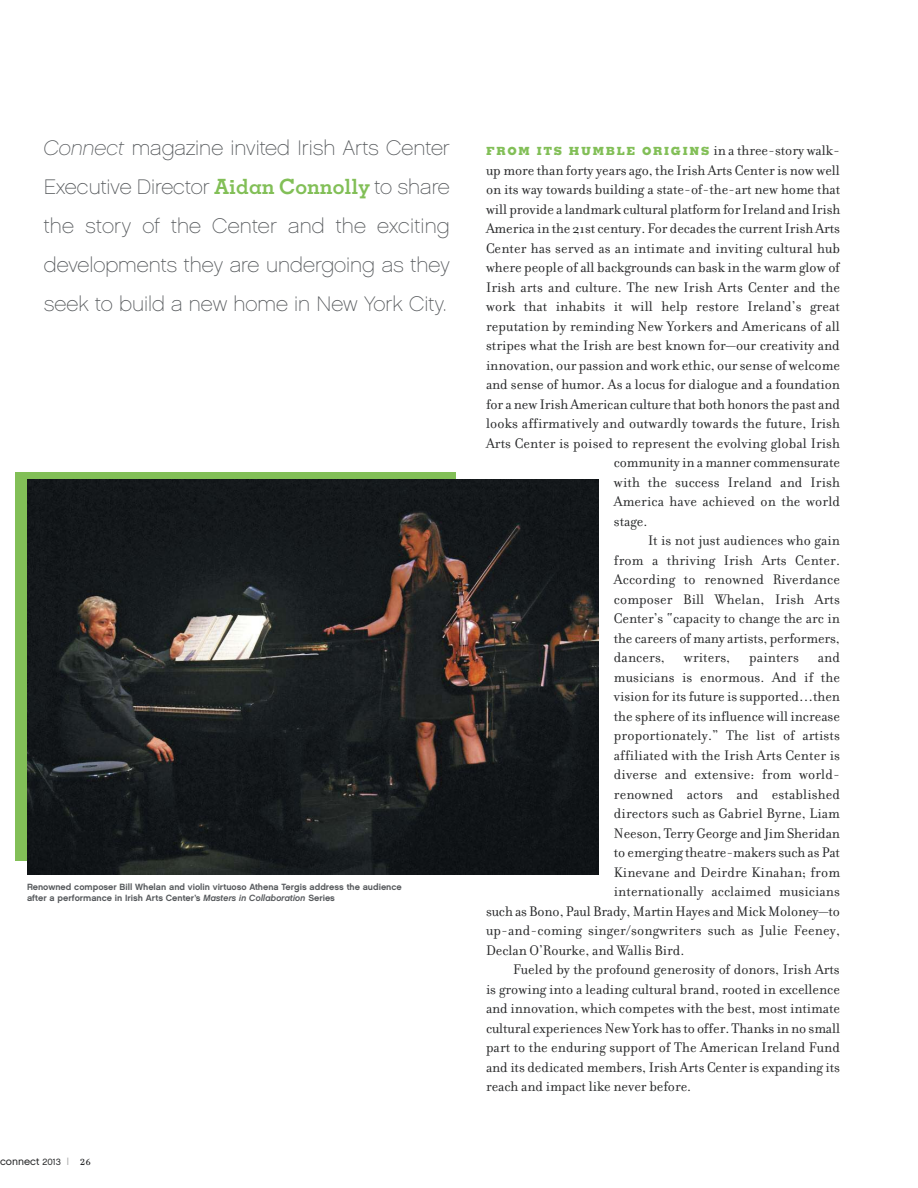
<style>
.page{position:relative;width:918px;height:1188px;background:#fff}
.page>*{position:absolute;margin:0;border:0;box-sizing:border-box;transform-origin:0 0}
.t1{font:21px/39px "Chalet Paris Nineteen Sixty";color:#575a5d;text-align:justify}
.t2{font:15px "Filosofia";color:#242526}
.t3{font:800 11.25px "Memphis";letter-spacing:.15em;color:#82bf57}
.t4{font:10.5px "Chalet London Nineteen Sixty";color:#242526}
.t5{font:9px/11.2px "Chalet New York Nineteen Sixty";color:#575a5d}
.s1{font-family:"Chalet Oblique Paris"}
.s2{font-family:"Memphis";font-weight:700;color:#82bf57}
.s3{font-family:"Chalet Oblique New York"}
.s4{font-size:9px}
.s5{font-size:9.9px;color:#a9a9a9}
.s6{font-family:"Filosofia Small Caps";font-size:15px}
.s7{font-family:"Filosofia";font-weight:400;font-size:15px;color:#242526}
</style>
<div class="page">
<div style="left:15px;top:472px;width:440px;height:389px;background:#82bf57"></div>
<img style="left:27px;top:479px;width:572px;height:396px">
<h1 class="t1" style="left:44px;top:131px;width:408px"><span class="s1">Connect</span> magazine invited Irish Arts Center Executive Director <span class="s2">Aidan Connolly</span> to share the story of the Center and the exciting developments they are undergoing as they seek to build a new home in New York City.</h1>
<p class="t5" style="left:27px;top:882px;width:376px">Renowned composer Bill Whelan and violin virtuoso Athena Tergis address the audience after a performance in Irish Arts Center’s <span class="s3">Masters in Collaboration</span> Series</p>
<p class="t4" style="left:0;top:1155px;width:93px">connect <span class="s4">2013</span> <span class="s5">|</span> <span class="s6">26</span></p>
<p class="t3" style="left:486px;top:147px;width:356px">FROM ITS HUMBLE ORIGINS <span class="s7">in a three-story walk-</span></p>
<p class="t2" style="left:486px;top:165px;width:355px">up more than forty years ago, the Irish Arts Center is now well</p>
<p class="t2" style="left:486px;top:184px;width:356px">on its way towards building a state-of-the-art new home that</p>
<p class="t2" style="left:486px;top:204px;width:356px">will provide a landmark cultural platform for Ireland and Irish</p>
<p class="t2" style="left:486px;top:223px;width:356px">America in the 21st century. For decades the current Irish Arts</p>
<p class="t2" style="left:486px;top:243px;width:356px">Center has served as an intimate and inviting cultural hub</p>
<p class="t2" style="left:486px;top:262px;width:355px">where people of all backgrounds can bask in the warm glow of</p>
<p class="t2" style="left:486px;top:282px;width:356px">Irish arts and culture. The new Irish Arts Center and the</p>
<p class="t2" style="left:486px;top:301px;width:355px">work that inhabits it will help restore Ireland’s great</p>
<p class="t2" style="left:486px;top:321px;width:355px">reputation by reminding New Yorkers and Americans of all</p>
<p class="t2" style="left:486px;top:340px;width:355px">stripes what the Irish are best known for—our creativity and</p>
<p class="t2" style="left:486px;top:360px;width:355px">innovation, our passion and work ethic, our sense of welcome</p>
<p class="t2" style="left:486px;top:379px;width:355px">and sense of humor. As a locus for dialogue and a foundation</p>
<p class="t2" style="left:486px;top:399px;width:355px">for a new Irish American culture that both honors the past and</p>
<p class="t2" style="left:486px;top:418px;width:356px">looks affirmatively and outwardly towards the future, Irish</p>
<p class="t2" style="left:486px;top:438px;width:356px">Arts Center is poised to represent the evolving global Irish</p>
<p class="t2" style="left:614px;top:457px;width:228px">community in a manner commensurate</p>
<p class="t2" style="left:614px;top:477px;width:228px">with the success Ireland and Irish</p>
<p class="t2" style="left:614px;top:496px;width:228px">America have achieved on the world</p>
<p class="t2" style="left:614px;top:516px;width:35px">stage.</p>
<p class="t2" style="left:648px;top:535px;width:193px">It is not just audiences who gain</p>
<p class="t2" style="left:614px;top:555px;width:228px">from a thriving Irish Arts Center.</p>
<p class="t2" style="left:614px;top:574px;width:228px">According to renowned Riverdance</p>
<p class="t2" style="left:614px;top:594px;width:228px">composer Bill Whelan, Irish Arts</p>
<p class="t2" style="left:614px;top:613px;width:227px">Center’s “capacity to change the arc in</p>
<p class="t2" style="left:614px;top:633px;width:228px">the careers of many artists, performers,</p>
<p class="t2" style="left:614px;top:652px;width:53px">dancers,</p>
<p class="t2" style="left:684px;top:652px;width:48px">writers,</p>
<p class="t2" style="left:749px;top:652px;width:51px">painters</p>
<p class="t2" style="left:818px;top:652px;width:24px">and</p>
<p class="t2" style="left:614px;top:672px;width:228px">musicians is enormous. And if the</p>
<p class="t2" style="left:614px;top:691px;width:228px">vision for its future is supported…then</p>
<p class="t2" style="left:614px;top:711px;width:228px">the sphere of its influence will increase</p>
<p class="t2" style="left:614px;top:730px;width:228px">proportionately.” The list of artists</p>
<p class="t2" style="left:614px;top:750px;width:228px">affiliated with the Irish Arts Center is</p>
<p class="t2" style="left:614px;top:769px;width:228px">diverse and extensive: from world-</p>
<p class="t2" style="left:614px;top:789px;width:228px">renowned actors and established</p>
<p class="t2" style="left:614px;top:808px;width:227px">directors such as Gabriel Byrne, Liam</p>
<p class="t2" style="left:614px;top:828px;width:228px">Neeson, Terry George and Jim Sheridan</p>
<p class="t2" style="left:614px;top:847px;width:228px">to emerging theatre-makers such as Pat</p>
<p class="t2" style="left:614px;top:867px;width:228px">Kinevane and Deirdre Kinahan; from</p>
<p class="t2" style="left:614px;top:886px;width:228px">internationally acclaimed musicians</p>
<p class="t2" style="left:486px;top:906px;width:356px">such as Bono, Paul Brady, Martin Hayes and Mick Moloney—to</p>
<p class="t2" style="left:486px;top:925px;width:356px">up-and-coming singer/songwriters such as Julie Feeney,</p>
<p class="t2" style="left:486px;top:945px;width:200px">Declan O’Rourke, and Wallis Bird.</p>
<p class="t2" style="left:513px;top:964px;width:328px">Fueled by the profound generosity of donors, Irish Arts</p>
<p class="t2" style="left:486px;top:984px;width:355px">is growing into a leading cultural brand, rooted in excellence</p>
<p class="t2" style="left:486px;top:1003px;width:356px">and innovation, which competes with the best, most intimate</p>
<p class="t2" style="left:486px;top:1023px;width:356px">cultural experiences New York has to offer. Thanks in no small</p>
<p class="t2" style="left:486px;top:1042px;width:355px">part to the enduring support of The American Ireland Fund</p>
<p class="t2" style="left:486px;top:1062px;width:355px">and its dedicated members, Irish Arts Center is expanding its</p>
<p class="t2" style="left:486px;top:1081px;width:207px">reach and impact like never before.</p>
</div>
